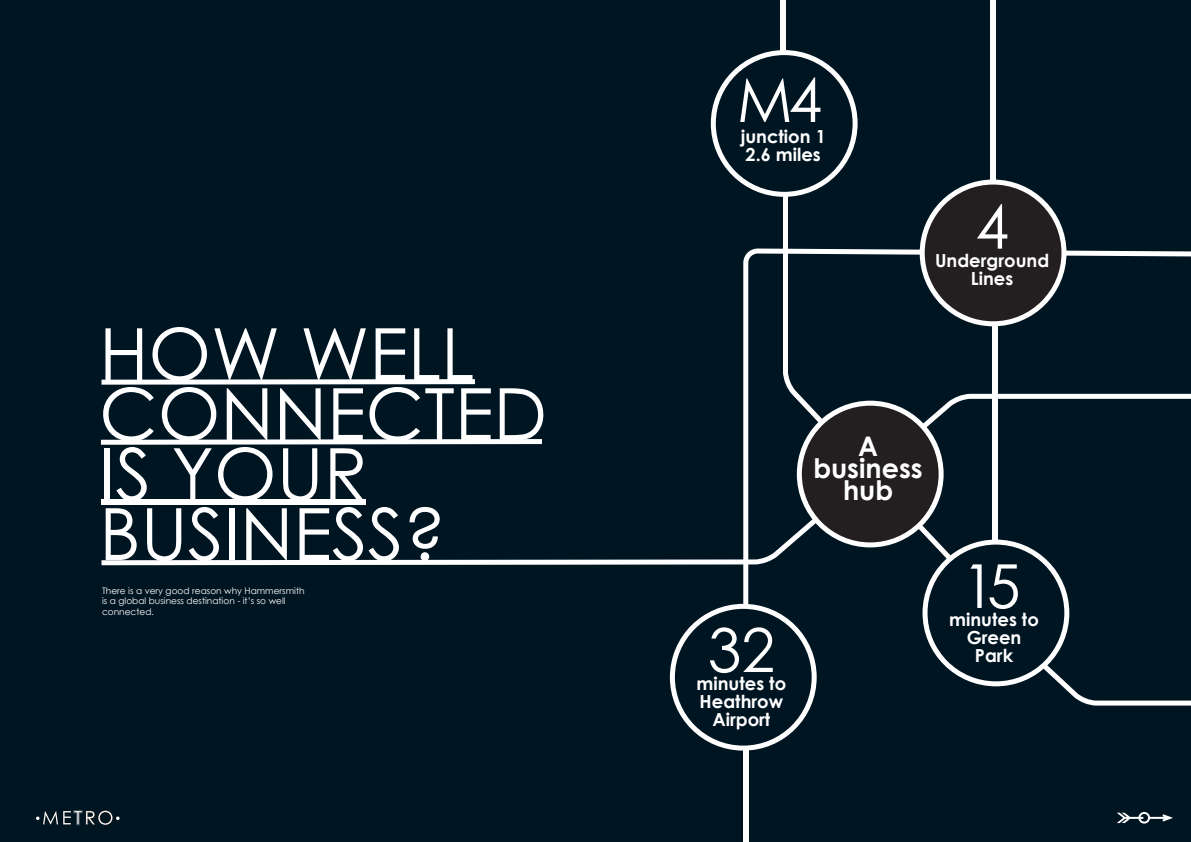
<style>
.page{position:relative;width:1191px;height:842px;background:#001522}
.page>*{position:absolute;margin:0;border:0;box-sizing:border-box;transform-origin:0 0}
.t1{font:72px/60px "Century Gothic";color:#fff}
.t2{font:60.6px "Century Gothic";color:#fff}
.t3{font:700 27px/22px "Century Gothic";color:#fff;text-align:center}
.t4{font:700 18px/18px "Century Gothic";color:#fff;text-align:center}
.t5{font:9px/10.8px "Century Gothic";color:#fff}
</style>
<div class="page">
<svg style="left:101px;top:504px;width:569px;height:61px"></svg>
<svg style="left:101px;top:379px;width:374px;height:6px;background:#d4d7d9"></svg>
<svg style="left:101px;top:439px;width:441px;height:6px;background:#d4d8da"></svg>
<div style="left:101px;top:499px;width:265px;height:5px;background:#fff"></div>
<svg style="left:783px;top:197px;width:38px;height:52px"></svg>
<svg style="left:711px;top:50px;width:146px;height:147px"></svg>
<div style="left:990px;top:0;width:5px;height:181px;background:#fff"></div>
<svg style="left:670px;top:559px;width:521px;height:192px"></svg>
<svg style="left:743px;top:249px;width:448px;height:358px"></svg>
<div style="left:743px;top:750px;width:5px;height:92px;background:#fff"></div>
<svg style="left:919px;top:180px;width:147px;height:146px"></svg>
<div style="left:780px;top:0;width:5px;height:51px;background:#fff"></div>
<svg style="left:1117px;top:812px;width:56px;height:11px"></svg>
<svg style="left:36px;top:810px;width:84px;height:15px"></svg>
<h1 class="t1" style="left:99px;top:323px;width:449px">HOW WELL<br>CONNECTED<br>IS YOUR<br>BUSINESS?</h1>
<p class="t5" style="left:102px;top:585px;width:204px">There is a very good reason why Hammersmith is a global business destination - it’s so well connected.</p>
<h2 class="t2" style="left:737px;top:63px;width:87px">M4</h2>
<h3 class="t4" style="left:740px;top:127px;width:86px;text-align:left">junction 1<br>2.6 miles</h3>
<h2 class="t2" style="left:975px;top:190px;width:35px">4</h2>
<h3 class="t4" style="left:935px;top:251px;width:116px">Underground<br>Lines</h3>
<h2 class="t2" style="left:708px;top:613px;width:69px">32</h2>
<h3 class="t4" style="left:696px;top:674px;width:91px">minutes to<br>Heathrow<br>Airport</h3>
<h3 class="t3" style="left:813px;top:434px;width:111px">A business hub</h3>
<h2 class="t2" style="left:961px;top:549px;width:60px">15</h2>
<h3 class="t4" style="left:949px;top:610px;width:91px">minutes to<br>Green<br>Park</h3>
</div>
